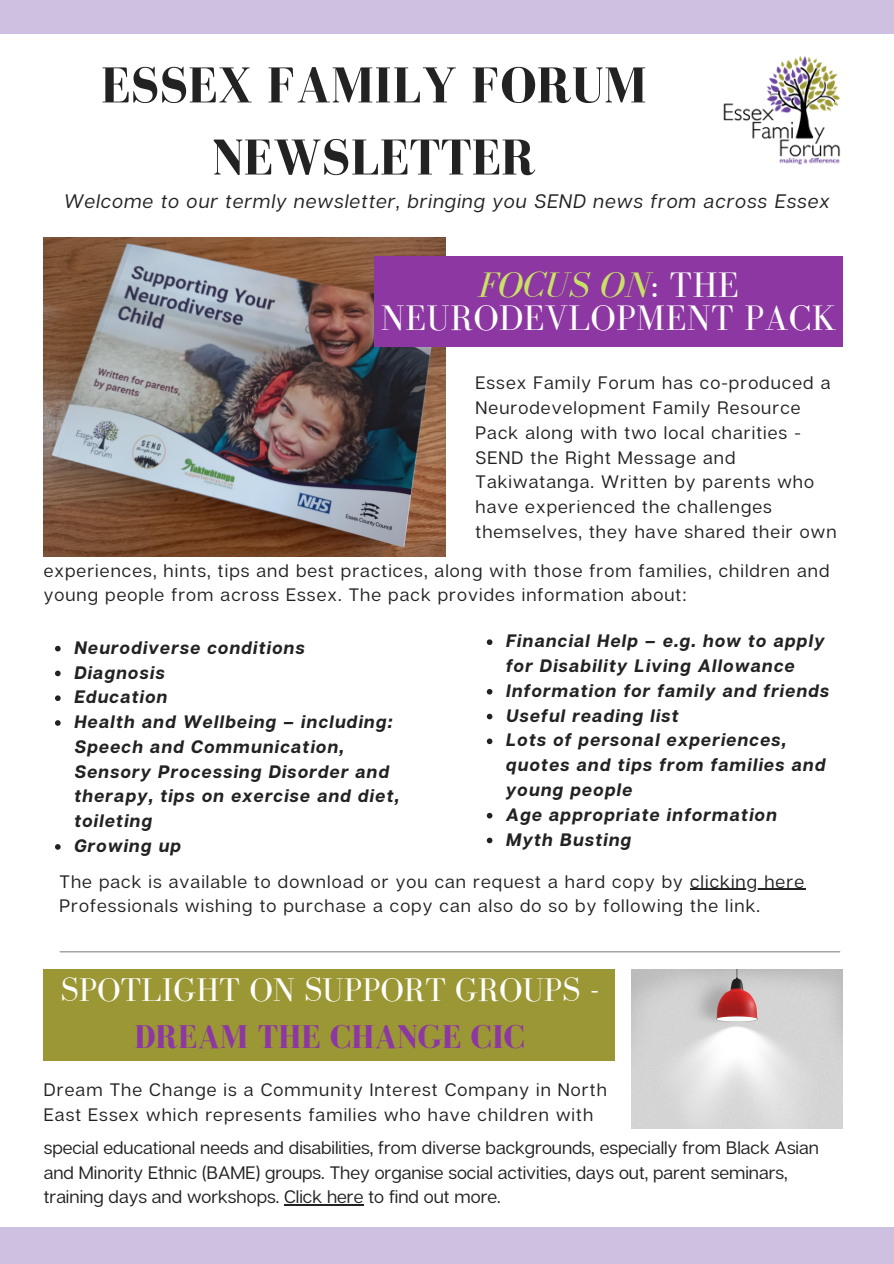
<style>
.page{position:relative;width:894px;height:1264px;background:#fff}
.page>*{position:absolute;margin:0;border:0;box-sizing:border-box;transform-origin:0 0}
.t1{font:700 51.75px/72px "Bodoni FLF";color:#222;text-align:center}
.t2{font:36.45px/32.7px "Bodoni FLF";letter-spacing:.01em;color:#fff;text-align:center}
.t3{font:33.75px/47.2px "Bodoni FLF";color:#fff;text-align:center}
.t4{font:italic 19.5px "Articulat CF";letter-spacing:.06em;color:#222}
.t5{font:18px/24.8px "Articulat CF";letter-spacing:.06em;color:#222}
.t6{font:italic 700 18px/24.8px "Articulat CF";letter-spacing:.06em;color:#222}
.t7{font:18px/24.8px "Articulat CF";color:#222}
.s1{font-style:italic;color:#c9e265}
.s2{font-weight:700;color:#8d37a2}
</style>
<div class="page">
<div style="left:0;top:1227px;width:893px;height:36px;background:#cec0e1"></div>
<div style="left:0;top:0;width:893px;height:33px;background:#cec0e1"></div>
<img style="left:44px;top:237px;width:401px;height:319px">
<div style="left:374px;top:256px;width:468px;height:90px;background:#8d37a2"></div>
<hr style="left:60px;top:951px;width:779px;height:1px;background:#89878d">
<img style="left:631px;top:969px;width:211px;height:159px">
<div style="left:44px;top:969px;width:571px;height:91px;background:#9b9734"></div>
<img style="left:723px;top:56px;width:117px;height:109px">
<hr style="left:689px;top:888px;width:115px;height:1px;background:#222">
<svg style="left:55px;top:646px;width:6px;height:5px"></svg>
<svg style="left:55px;top:670px;width:6px;height:6px"></svg>
<svg style="left:55px;top:695px;width:6px;height:6px"></svg>
<svg style="left:55px;top:720px;width:6px;height:5px"></svg>
<svg style="left:55px;top:844px;width:6px;height:5px"></svg>
<svg style="left:486px;top:639px;width:6px;height:6px"></svg>
<svg style="left:486px;top:689px;width:6px;height:5px"></svg>
<svg style="left:486px;top:713px;width:6px;height:6px"></svg>
<svg style="left:486px;top:738px;width:6px;height:6px"></svg>
<svg style="left:486px;top:812px;width:6px;height:6px"></svg>
<svg style="left:486px;top:837px;width:6px;height:6px"></svg>
<hr style="left:284px;top:1204px;width:79px;height:1px;background:#222">
<p class="t1" style="left:101px;top:49px;width:547px">ESSEX FAMILY FORUM<br>NEWSLETTER</p>
<p class="t4" style="left:64px;top:189px;width:766px">Welcome to our termly newsletter, bringing you SEND news from across Essex</p>
<p class="t2" style="left:381px;top:268px;width:457px"><span class="s1">FOCUS ON</span>: THE<br>NEURODEVLOPMENT PACK</p>
<p class="t5" style="left:475px;top:370px;width:362px">Essex Family Forum has co-produced a Neurodevelopment Family Resource Pack along with two local charities - SEND the Right Message and Takiwatanga. Written by parents who have experienced the challenges themselves, they have shared their own</p>
<p class="t5" style="left:44px;top:557px;width:787px">experiences, hints, tips and best practices, along with those from families, children and young people from across Essex. The pack provides information about:</p>
<p class="t6" style="left:74px;top:634px;width:232px">Neurodiverse conditions</p>
<p class="t6" style="left:74px;top:659px;width:92px">Diagnosis</p>
<p class="t6" style="left:74px;top:684px;width:95px">Education</p>
<p class="t6" style="left:74px;top:708px;width:326px">Health and Wellbeing – including:<br>Speech and Communication,<br>Sensory Processing Disorder and therapy, tips on exercise and diet, toileting</p>
<p class="t6" style="left:74px;top:832px;width:108px">Growing up</p>
<p class="t6" style="left:506px;top:628px;width:320px">Financial Help – e.g. how to apply for Disability Living Allowance</p>
<p class="t6" style="left:506px;top:677px;width:325px">Information for family and friends</p>
<p class="t6" style="left:506px;top:702px;width:174px">Useful reading list</p>
<p class="t6" style="left:506px;top:727px;width:321px">Lots of personal experiences, quotes and tips from families and young people</p>
<p class="t6" style="left:506px;top:801px;width:272px">Age appropriate information</p>
<p class="t6" style="left:506px;top:826px;width:127px">Myth Busting</p>
<p class="t5" style="left:59px;top:868px;width:745px">The pack is available to download or you can request a hard copy by clicking here<br>Professionals wishing to purchase a copy can also do so by following the link.</p>
<p class="t3" style="left:60px;top:965px;width:540px">SPOTLIGHT ON SUPPORT GROUPS -<br><span class="s2">DREAM THE CHANGE CIC</span></p>
<p class="t5" style="left:44px;top:1076px;width:564px">Dream The Change is a Community Interest Company in North<br>East Essex which represents families who have children with</p>
<p class="t7" style="left:44px;top:1134px;width:776px">special educational needs and disabilities, from diverse backgrounds, especially from Black Asian and Minority Ethnic (BAME) groups. They organise social activities, days out, parent seminars, training days and workshops. Click here to find out more.</p>
</div>
